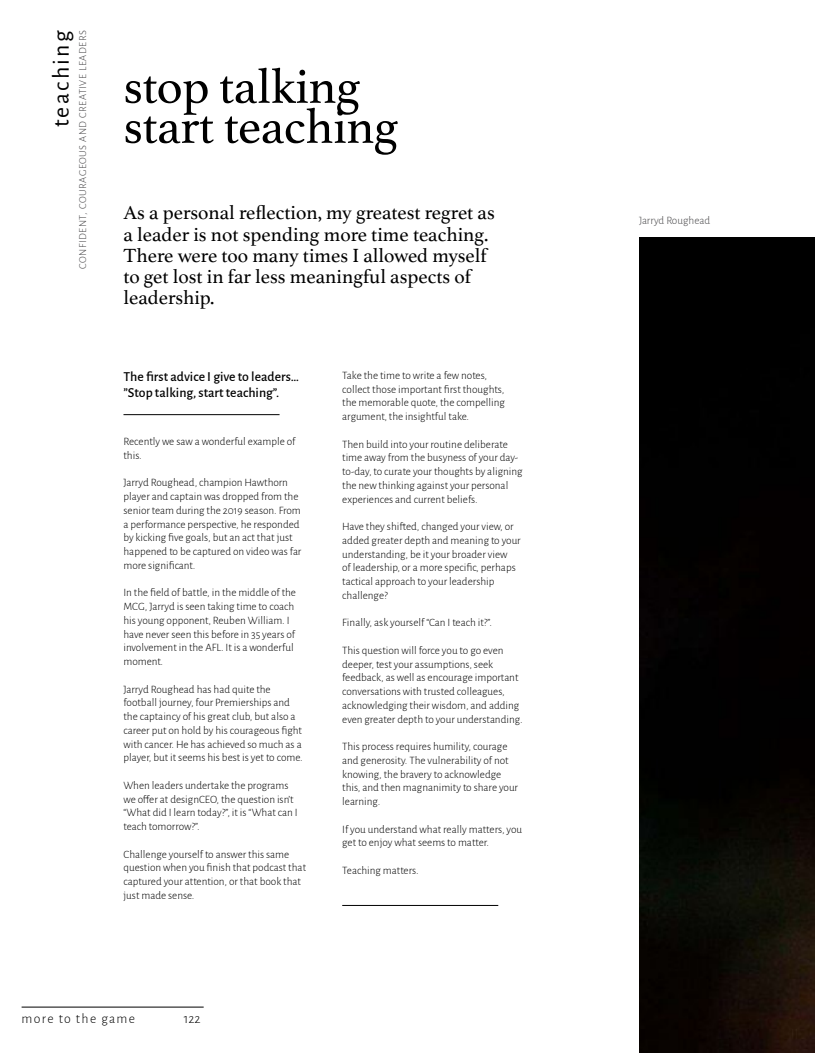
<style>
.page{position:relative;width:815px;height:1053px;background:#fff}
.page>*{position:absolute;margin:0;border:0;box-sizing:border-box;transform-origin:0 0}
.t1{font:50px/40px "Athelas";letter-spacing:-.01em;color:#000}
.t2{font:23.75px "Alegreya Sans";letter-spacing:.1em;color:#000}
.t3{font:20px/21.2px "Athelas";color:#000}
.t4{font:500 13.75px/16.2px "Alegreya Sans";color:#000}
.t5{font:300 13.75px "Alegreya Sans";letter-spacing:.085em;color:#000}
.t6{font:300 11.25px/13.8px "Alegreya Sans";color:#000}
.t7{font:300 11.25px "Alegreya Sans";color:#464547}
.t8{font:300 10.62px "Alegreya Sans";letter-spacing:.05em;color:#464547}
</style>
<div class="page">
<hr style="left:22px;top:1006px;width:182px;height:1px;background:#000">
<hr style="left:123px;top:414px;width:157px;height:1px;background:#000">
<hr style="left:342px;top:905px;width:156px;height:1px;background:#000">
<img style="left:639px;top:238px;width:176px;height:814px">
<h2 class="t2" style="left:45px;top:127px;width:98px;rotate:-90deg">teaching</h2>
<p class="t8" style="left:76px;top:269px;width:240px;rotate:-90deg">CONFIDENT, COURAGEOUS AND CREATIVE LEADERS</p>
<h1 class="t1" style="left:123px;top:65px;width:276px">stop talking start teaching</h1>
<h3 class="t3" style="left:123px;top:202px;width:373px">As a personal reflection, my greatest regret as a leader is not spending more time teaching.<br>There were too many times I allowed myself to get lost in far less meaningful aspects of leadership.</h3>
<p class="t4" style="left:123px;top:367px;width:177px">The first advice I give to leaders… ”Stop talking, start teaching”.</p>
<p class="t6" style="left:123px;top:434px;width:173px">Recently we saw a wonderful example of this.</p>
<p class="t6" style="left:123px;top:475px;width:179px">Jarryd Roughead, champion Hawthorn player and captain was dropped from the senior team during the 2019 season. From a performance perspective, he responded by kicking five goals, but an act that just happened to be captured on video was far more significant.</p>
<p class="t6" style="left:123px;top:585px;width:174px">In the field of battle, in the middle of the MCG, Jarryd is seen taking time to coach his young opponent, Reuben William. I have never seen this before in 35 years of involvement in the AFL. It is a wonderful moment.</p>
<p class="t6" style="left:123px;top:681px;width:181px">Jarryd Roughead has had quite the football journey, four Premierships and the captaincy of his great club, but also a career put on hold by his courageous fight with cancer. He has achieved so much as a player, but it seems his best is yet to come.</p>
<p class="t6" style="left:123px;top:778px;width:176px">When leaders undertake the programs we offer at designCEO, the question isn’t “What did I learn today?”, it is “What can I teach tomorrow?”.</p>
<p class="t6" style="left:123px;top:846px;width:184px">Challenge yourself to answer this same question when you finish that podcast that captured your attention, or that book that just made sense.</p>
<p class="t6" style="left:342px;top:368px;width:164px">Take the time to write a few notes, collect those important first thoughts, the memorable quote, the compelling argument, the insightful take.</p>
<p class="t6" style="left:342px;top:436px;width:182px">Then build into your routine deliberate time away from the busyness of your day&shy;to-day, to curate your thoughts by aligning the new thinking against your personal experiences and current beliefs.</p>
<p class="t6" style="left:342px;top:519px;width:180px">Have they shifted, changed your view, or added greater depth and meaning to your understanding, be it your broader view<br>of leadership, or a more specific, perhaps tactical approach to your leadership challenge?</p>
<p class="t6" style="left:342px;top:615px;width:152px">Finally, ask yourself “Can I teach it?”.</p>
<p class="t6" style="left:342px;top:643px;width:182px">This question will force you to go even deeper, test your assumptions, seek feedback, as well as encourage important conversations with trusted colleagues, acknowledging their wisdom, and adding even greater depth to your understanding.</p>
<p class="t6" style="left:342px;top:739px;width:177px">This process requires humility, courage and generosity. The vulnerability of not knowing, the bravery to acknowledge this, and then magnanimity to share your learning.</p>
<p class="t6" style="left:342px;top:821px;width:182px">If you understand what really matters, you get to enjoy what seems to matter.</p>
<p class="t6" style="left:342px;top:863px;width:78px">Teaching matters.</p>
<p class="t5" style="left:22px;top:1009px;width:115px">more to the game</p>
<p class="t5" style="left:184px;top:1009px;width:18px">122</p>
<p class="t7" style="left:639px;top:213px;width:73px">Jarryd Roughead</p>
</div>
